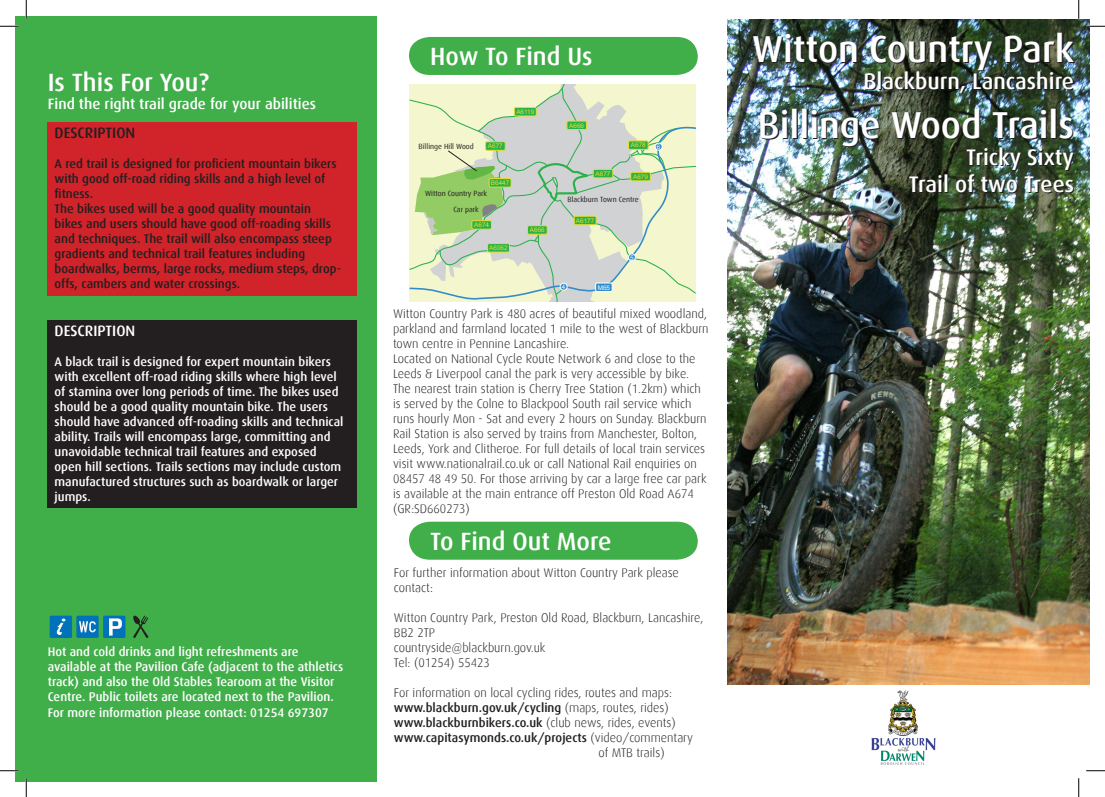
<style>
.page{position:relative;width:1105px;height:797px;background:#fff}
.page>*{position:absolute;margin:0;border:0;box-sizing:border-box;transform-origin:0 0}
.t1{font:500 37.5px "Dax";color:#fff}
.t2{font:500 25px "Dax";color:#fff}
.t3{font:500 22.5px "Dax";color:#fff}
.t4{font:500 15px "Dax";color:#fff}
.t5{font:500 15px "Dax";color:#231f20}
.t6{font:300 12.5px/15px "Dax";color:#231f20}
.t7{font:500 12.5px/15px "Dax";color:#fff}
.t8{font:500 12.5px/15px "Dax";color:#231f20}
.t9{font:7.5px "Dax";color:#231f20}
.t10{font:6.38px "Arial";color:#e6dd30}
.t11{font:6.38px "Arial";color:#fff}
.s1{font-weight:300}
</style>
<div class="page">
<svg style="left:409px;top:295px;width:287px;height:5px"></svg>
<img style="left:728px;top:19px;width:361px;height:665px">
<img style="left:871px;top:690px;width:65px;height:75px">
<div style="left:16px;top:16px;width:361px;height:765px;background:#40ae49"></div>
<div style="left:409px;top:521px;width:289px;height:38px;background:#40ae49"></div>
<div style="left:48px;top:122px;width:309px;height:174px;background:#d1232a"></div>
<div style="left:48px;top:320px;width:309px;height:188px;background:#231f20"></div>
<svg style="left:409px;top:36px;width:289px;height:259px;background:#c0dab2"></svg>
<svg style="left:50px;top:615px;width:22px;height:23px"></svg>
<div style="left:76px;top:615px;width:23px;height:23px;background:#0072bc;border-radius:2px"></div>
<svg style="left:79px;top:621px;width:17px;height:11px"></svg>
<svg style="left:103px;top:615px;width:22px;height:23px"></svg>
<svg style="left:133px;top:615px;width:15px;height:23px"></svg>
<svg style="left:0;top:25px;width:19px;height:2px"></svg>
<svg style="left:1086px;top:25px;width:19px;height:2px"></svg>
<svg style="left:0;top:770px;width:19px;height:1px"></svg>
<svg style="left:1086px;top:770px;width:19px;height:1px"></svg>
<svg style="left:25px;top:0;width:2px;height:19px"></svg>
<svg style="left:25px;top:778px;width:2px;height:19px"></svg>
<svg style="left:1078px;top:0;width:1px;height:19px"></svg>
<svg style="left:1078px;top:778px;width:1px;height:19px"></svg>
<p class="t2" style="left:48px;top:69px;width:163px">Is This For You?</p>
<p class="t4" style="left:48px;top:96px;width:270px">Find the right trail grade for your abilities</p>
<p class="t5" style="left:55px;top:125px;width:82px">DESCRIPTION</p>
<p class="t8" style="left:55px;top:157px;width:284px">A red trail is designed for proficient mountain bikers with good off-road riding skills and a high level of fitness.</p>
<p class="t8" style="left:55px;top:202px;width:288px">The bikes used will be a good quality mountain bikes and users should have good off-roading skills and techniques. The trail will also encompass steep gradients and technical trail features including boardwalks, berms, large rocks, medium steps, drop&shy;offs, cambers and water crossings.</p>
<p class="t4" style="left:55px;top:323px;width:82px">DESCRIPTION</p>
<p class="t7" style="left:55px;top:354px;width:290px">A black trail is designed for expert mountain bikers with excellent off-road riding skills where high level of stamina over long periods of time. The bikes used should be a good quality mountain bike. The users should have advanced off-roading skills and technical ability. Trails will encompass large, committing and unavoidable technical trail features and exposed open hill sections. Trails sections may include custom manufactured structures such as boardwalk or larger jumps.</p>
<p class="t7" style="left:48px;top:644px;width:297px">Hot and cold drinks and light refreshments are available at the Pavilion Cafe (adjacent to the athletics track) and also the Old Stables Tearoom at the Visitor Centre. Public toilets are located next to the Pavilion.</p>
<p class="t7" style="left:48px;top:704px;width:282px">For more information please contact: 01254 697307</p>
<p class="t2" style="left:430px;top:42px;width:164px">How To Find Us</p>
<p class="t9" style="left:419px;top:142px;width:57px">Billinge Hill Wood</p>
<p class="t10" style="left:516px;top:108px;width:19px">A6119</p>
<p class="t10" style="left:569px;top:121px;width:16px">A666</p>
<p class="t10" style="left:488px;top:142px;width:16px">A677</p>
<p class="t10" style="left:631px;top:141px;width:16px">A678</p>
<p class="t10" style="left:491px;top:179px;width:20px">B6447</p>
<p class="t10" style="left:595px;top:169px;width:16px">A677</p>
<p class="t10" style="left:633px;top:172px;width:16px">A679</p>
<p class="t9" style="left:425px;top:189px;width:63px">Witton Country Park</p>
<p class="t9" style="left:453px;top:205px;width:27px">Car park</p>
<p class="t10" style="left:474px;top:221px;width:16px">A674</p>
<p class="t10" style="left:489px;top:244px;width:20px">A6062</p>
<p class="t10" style="left:530px;top:226px;width:16px">A666</p>
<p class="t9" style="left:567px;top:195px;width:73px">Blackburn Town Centre</p>
<p class="t10" style="left:576px;top:216px;width:20px">A6177</p>
<p class="t11" style="left:630px;top:253px;width:5px">5</p>
<p class="t11" style="left:657px;top:142px;width:5px">6</p>
<p class="t11" style="left:562px;top:282px;width:5px">4</p>
<p class="t11" style="left:598px;top:283px;width:14px">M65</p>
<p class="t6" style="left:393px;top:306px;width:317px;text-align:justify">Witton Country Park is 480 acres of beautiful mixed woodland, parkland and farmland located 1 mile to the west of Blackburn town centre in Pennine Lancashire.</p>
<p class="t6" style="left:393px;top:351px;width:315px">Located on National Cycle Route Network 6 and close to the Leeds &amp; Liverpool canal the park is very accessible by bike.<br>The nearest train station is Cherry Tree Station (1.2km) which is served by the Colne to Blackpool South rail service which runs hourly Mon - Sat and every 2 hours on Sunday. Blackburn Rail Station is also served by trains from Manchester, Bolton, Leeds, York and Clitheroe. For full details of local train services visit www.nationalrail.co.uk or call National Rail enquiries on 08457 48 49 50. For those arriving by car a large free car park is available at the main entrance off Preston Old Road A674 (GR:SD660273)</p>
<p class="t2" style="left:430px;top:527px;width:183px">To Find Out More</p>
<p class="t6" style="left:394px;top:565px;width:286px">For further information about Witton Country Park please contact:</p>
<p class="t6" style="left:394px;top:610px;width:311px">Witton Country Park, Preston Old Road, Blackburn, Lancashire,<br>BB2 2TP</p>
<p class="t6" style="left:394px;top:640px;width:153px">countryside@blackburn.gov.uk</p>
<p class="t6" style="left:394px;top:655px;width:98px">Tel: (01254) 55423</p>
<p class="t6" style="left:394px;top:685px;width:280px">For information on local cycling rides, routes and maps:</p>
<p class="t8" style="left:394px;top:700px;width:276px">www.blackburn.gov.uk/cycling <span class="s1">(maps, routes, rides)</span></p>
<p class="t8" style="left:394px;top:715px;width:283px">www.blackburnbikers.co.uk <span class="s1">(club news, rides, events)</span></p>
<p class="t8" style="left:394px;top:730px;width:301px">www.capitasymonds.co.uk/projects <span class="s1">(video/commentary</span></p>
<p class="t6" style="left:598px;top:745px;width:68px">of MTB trails)</p>
<p class="t1" style="left:752px;top:28px;width:323px">Witton Country Park</p>
<p class="t3" style="left:863px;top:69px;width:212px">Blackburn, Lancashire</p>
<p class="t1" style="left:758px;top:104px;width:318px">Billinge Wood Trails</p>
<p class="t3" style="left:966px;top:145px;width:109px">Tricky Sixty</p>
<p class="t3" style="left:909px;top:172px;width:167px">Trail of two Trees</p>
</div>
